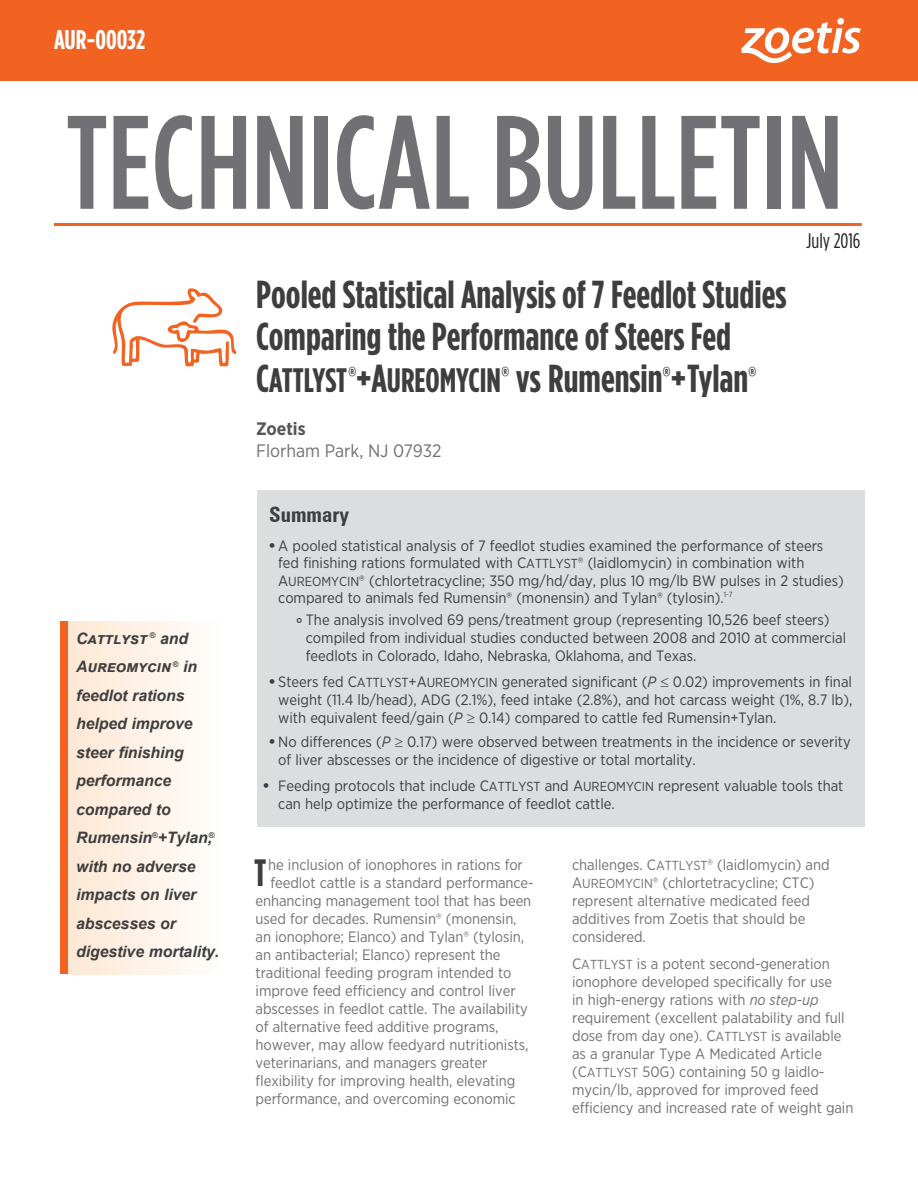
<style>
.page{position:relative;width:918px;height:1188px;background:#fff}
.page>*{position:absolute;margin:0;border:0;box-sizing:border-box;transform-origin:0 0}
.t1{font:500 132.75px "Gotham Condensed";color:#717074}
.t2{font:700 39px/42px "Gotham Condensed";color:#3e3e3f}
.t3{font:700 38.1px "Gotham Condensed";color:#3e3e3f}
.t4{font:700 27px "Gotham Condensed";letter-spacing:-.005em;color:#fff}
.t5{font:21px "Gotham Condensed";color:#231f20}
.t6{font:700 condensed 21px "Zurich BT";color:#3e3e3f}
.t7{font:18px "Gotham Narrow";color:#717074}
.t8{font:700 18px "Gotham Narrow";color:#545557}
.t9{font:italic 700 15.75px/28.5px "Arial";letter-spacing:-.005em;color:#3e3e3f}
.t10{font:15px/18px "Gotham Narrow";letter-spacing:-.005em;color:#717074}
.t11{font:15px/17.7px "Gotham Narrow";letter-spacing:-.005em;color:#3e3e3f}
.s1{font-family:"Gotham Condensed Bold SC870";font-weight:400;font-size:33.9px}
.s2{font-family:"Gotham Narrow Book SC870"}
.s3{font-family:"Gotham Narrow Book SC870";font-size:13.05px}
.s4{font-style:italic}
</style>
<div class="page">
<div style="left:257px;top:491px;width:607px;height:336px;background:#dcdddf"></div>
<div style="left:67px;top:622px;width:159px;height:352px;background:linear-gradient(to right,#fee7d3,#fefefe)"></div>
<div style="left:61px;top:622px;width:7px;height:352px;background:#f26221"></div>
<div style="left:0;top:0;width:918px;height:81px;background:#f26221"></div>
<hr style="left:54px;top:223px;width:808px;height:3px;background:#f26221">
<div style="left:837px;top:18px;width:7px;height:7px;background:#fff;border-radius:50%"></div>
<svg style="left:741px;top:22px;width:120px;height:41px"></svg>
<svg style="left:112px;top:288px;width:124px;height:78px"></svg>
<h3 class="t4" style="left:54px;top:23px;width:92px">AUR-00032</h3>
<h1 class="t1" style="left:66px;top:85px;width:779px">TECHNICAL BULLETIN</h1>
<p class="t9" style="left:76px;top:624px;width:145px">Cattlyst <sup>®</sup> and<br>Aureomycin <sup>®</sup> in feedlot rations helped improve steer finishing performance compared to<br>Rumensin<sup>®</sup>+Tylan,<sup>® </sup>with no adverse impacts on liver abscesses or digestive mortality.</p>
<h2 class="t2" style="left:256px;top:273px;width:532px">Pooled Statistical Analysis of 7 Feedlot Studies<br>Comparing the Performance of Steers Fed<br>C<span class="s1">ATTLYST</span><sup>®</sup>+A<span class="s1">UREOMYCIN</span><sup>®</sup> vs Rumensin<sup>®</sup>+Tylan<sup>®</sup></h2>
<p class="t8" style="left:256px;top:417px;width:51px">Zoetis</p>
<p class="t7" style="left:256px;top:439px;width:187px">Florham Park, NJ 07932</p>
<h3 class="t5" style="left:806px;top:229px;width:56px">July 2016</h3>
<h3 class="t6" style="left:269px;top:502px;width:81px">Summary</h3>
<p class="t11" style="left:278px;top:536px;width:567px">A pooled statistical analysis of 7 feedlot studies examined the performance of steers fed finishing rations formulated with <span class="s2">C</span><span class="s3">ATTLYST</span>® (laidlomycin) in combination with <span class="s2">A</span><span class="s3">UREOMYCIN</span>® (chlortetracycline; 350 mg/hd/day, plus 10 mg/lb BW pulses in 2 studies) compared to animals fed Rumensin® (monensin) and Tylan® (tylosin).<sup>1-7</sup></p>
<p class="t11" style="left:306px;top:611px;width:542px">The analysis involved 69 pens/treatment group (representing 10,526 beef steers) compiled from individual studies conducted between 2008 and 2010 at commercial feedlots in Colorado, Idaho, Nebraska, Oklahoma, and Texas.</p>
<p class="t11" style="left:278px;top:673px;width:576px;text-align:justify">Steers fed <span class="s2">C</span><span class="s3">ATTLYST</span><span class="s2">+A</span><span class="s3">UREOMYCIN</span> generated significant (<span class="s4">P</span> ≤ 0.02) improvements in final weight (11.4 lb/head), ADG (2.1%), feed intake (2.8%), and hot carcass weight (1%, 8.7 lb), with equivalent feed/gain (<span class="s4">P</span> ≥ 0.14) compared to cattle fed Rumensin+Tylan.</p>
<p class="t11" style="left:278px;top:733px;width:574px">No differences (<span class="s4">P</span> ≥ 0.17) were observed between treatments in the incidence or severity of liver abscesses or the incidence of digestive or total mortality.</p>
<p class="t11" style="left:278px;top:777px;width:567px">Feeding protocols that include <span class="s2">C</span><span class="s3">ATTLYST</span> and <span class="s2">A</span><span class="s3">UREOMYCIN</span> represent valuable tools that can help optimize the performance of feedlot cattle.</p>
<p class="t10" style="left:268px;top:855px;width:256px">he inclusion of ionophores in rations for</p>
<p class="t10" style="left:270px;top:873px;width:265px">feedlot cattle is a standard performance-</p>
<p class="t10" style="left:256px;top:891px;width:277px">enhancing management tool that has been</p>
<p class="t10" style="left:256px;top:909px;width:263px">used for decades. Rumensin® (monensin,</p>
<p class="t10" style="left:256px;top:927px;width:270px">an ionophore; Elanco) and Tylan® (tylosin,</p>
<p class="t10" style="left:256px;top:945px;width:247px">an antibacterial; Elanco) represent the</p>
<p class="t10" style="left:256px;top:963px;width:258px">traditional feeding program intended to</p>
<p class="t10" style="left:256px;top:981px;width:262px">improve feed efficiency and control liver</p>
<p class="t10" style="left:256px;top:999px;width:274px">abscesses in feedlot cattle. The availability</p>
<p class="t10" style="left:256px;top:1017px;width:244px">of alternative feed additive programs,</p>
<p class="t10" style="left:256px;top:1035px;width:274px">however, may allow feedyard nutritionists,</p>
<p class="t10" style="left:256px;top:1053px;width:233px">veterinarians, and managers greater</p>
<p class="t10" style="left:256px;top:1071px;width:261px">flexibility for improving health, elevating</p>
<p class="t10" style="left:256px;top:1089px;width:262px">performance, and overcoming economic</p>
<h3 class="t3" style="left:254px;top:850px;width:14px">T</h3>
<p class="t10" style="left:572px;top:855px;width:259px">challenges. <span class="s2">C</span><span class="s3">ATTLYST</span><span class="s2">®</span> (laidlomycin) and <span class="s2">A</span><span class="s3">UREOMYCIN</span>® (chlortetracycline; CTC) represent alternative medicated feed additives from Zoetis that should be considered.</p>
<p class="t10" style="left:572px;top:954px;width:283px"><span class="s2">C</span><span class="s3">ATTLYST</span> is a potent second-generation ionophore developed specifically for use<br>in high-energy rations with <span class="s4">no step-up </span>requirement (excellent palatability and full dose from day one). <span class="s2">C</span><span class="s3">ATTLYST</span> is available as a granular Type A Medicated Article (<span class="s2">C</span><span class="s3">ATTLYST</span> <span class="s2">50G)</span> containing 50 g laidlo&shy;mycin/lb, approved for improved feed efficiency and increased rate of weight gain</p>
</div>
